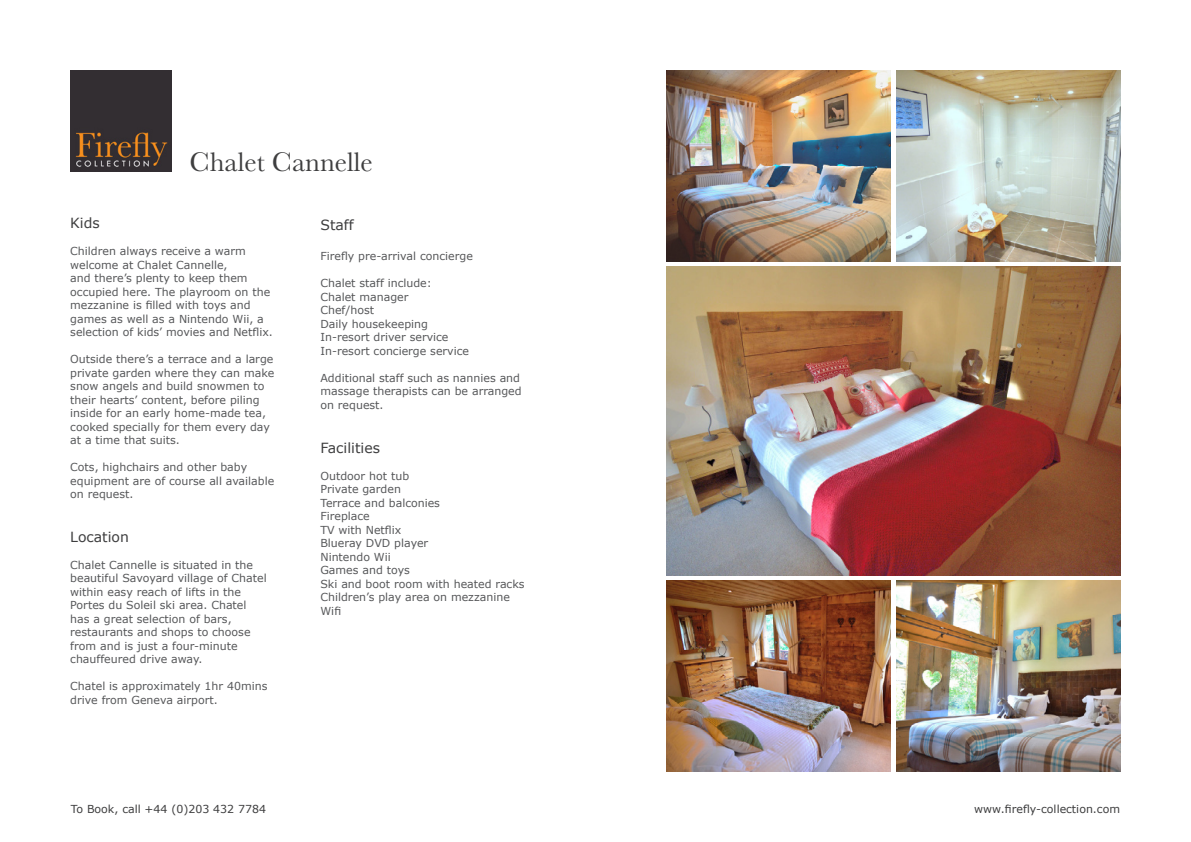
<style>
.page{position:relative;width:1191px;height:842px;background:#fff}
.page>*{position:absolute;margin:0;border:0;box-sizing:border-box;transform-origin:0 0}
.t1{font:28px "Baskerville";color:#3e3e3f}
.t2{font:14px "Verdana";color:#3e3e3f}
.t3{font:11px/13.5px "Verdana";color:#57585a}
.t4{font:11px "Verdana";color:#3e3e3f}
</style>
<div class="page">
<img style="left:71px;top:71px;width:101px;height:101px">
<img style="left:666px;top:267px;width:454px;height:308px">
<img style="left:896px;top:581px;width:224px;height:190px">
<img style="left:666px;top:581px;width:224px;height:190px">
<img style="left:666px;top:71px;width:224px;height:190px">
<img style="left:896px;top:71px;width:224px;height:190px">
<p class="t1" style="left:190px;top:145px;width:185px">Chalet Cannelle</p>
<p class="t2" style="left:70px;top:214px;width:31px">Kids</p>
<p class="t3" style="left:70px;top:244px;width:204px">Children always receive a warm welcome at Chalet Cannelle,<br>and there’s plenty to keep them occupied here. The playroom on the mezzanine is filled with toys and games as well as a Nintendo Wii, a selection of kids’ movies and Netflix.</p>
<p class="t3" style="left:70px;top:352px;width:205px">Outside there’s a terrace and a large private garden where they can make snow angels and build snowmen to their hearts’ content, before piling inside for an early home-made tea, cooked specially for them every day at a time that suits.</p>
<p class="t3" style="left:70px;top:460px;width:205px">Cots, highchairs and other baby equipment are of course all available on request.</p>
<p class="t2" style="left:70px;top:528px;width:60px">Location</p>
<p class="t3" style="left:70px;top:558px;width:198px">Chalet Cannelle is situated in the beautiful Savoyard village of Chatel within easy reach of lifts in the<br>Portes du Soleil ski area. Chatel has a great selection of bars, restaurants and shops to choose from and is just a four-minute chauffeured drive away.</p>
<p class="t3" style="left:70px;top:680px;width:199px">Chatel is approximately 1hr 40mins drive from Geneva airport.</p>
<p class="t4" style="left:71px;top:802px;width:197px">To Book, call +44 (0)203 432 7784</p>
<p class="t2" style="left:320px;top:216px;width:35px">Staff</p>
<p class="t3" style="left:320px;top:250px;width:154px">Firefly pre-arrival concierge</p>
<p class="t3" style="left:320px;top:277px;width:113px">Chalet staff include:</p>
<p class="t3" style="left:320px;top:290px;width:90px">Chalet manager</p>
<p class="t3" style="left:320px;top:304px;width:55px">Chef/host</p>
<p class="t3" style="left:320px;top:317px;width:109px">Daily housekeeping</p>
<p class="t3" style="left:320px;top:331px;width:130px">In-resort driver service</p>
<p class="t3" style="left:320px;top:344px;width:150px">In-resort concierge service</p>
<p class="t3" style="left:320px;top:371px;width:203px">Additional staff such as nannies and massage therapists can be arranged on request.</p>
<p class="t2" style="left:320px;top:439px;width:61px">Facilities</p>
<p class="t3" style="left:320px;top:469px;width:90px">Outdoor hot tub</p>
<p class="t3" style="left:320px;top:482px;width:82px">Private garden</p>
<p class="t3" style="left:320px;top:496px;width:121px">Terrace and balconies</p>
<p class="t3" style="left:320px;top:509px;width:51px">Fireplace</p>
<p class="t3" style="left:320px;top:523px;width:82px">TV with Netflix</p>
<p class="t3" style="left:320px;top:536px;width:109px">Blueray DVD player</p>
<p class="t3" style="left:320px;top:550px;width:72px">Nintendo Wii</p>
<p class="t3" style="left:320px;top:563px;width:91px">Games and toys</p>
<p class="t3" style="left:320px;top:577px;width:206px">Ski and boot room with heated racks</p>
<p class="t3" style="left:320px;top:590px;width:191px">Children’s play area on mezzanine</p>
<p class="t3" style="left:320px;top:604px;width:22px">Wifi</p>
<p class="t4" style="left:974px;top:802px;width:147px">www.firefly-collection.com</p>
</div>
